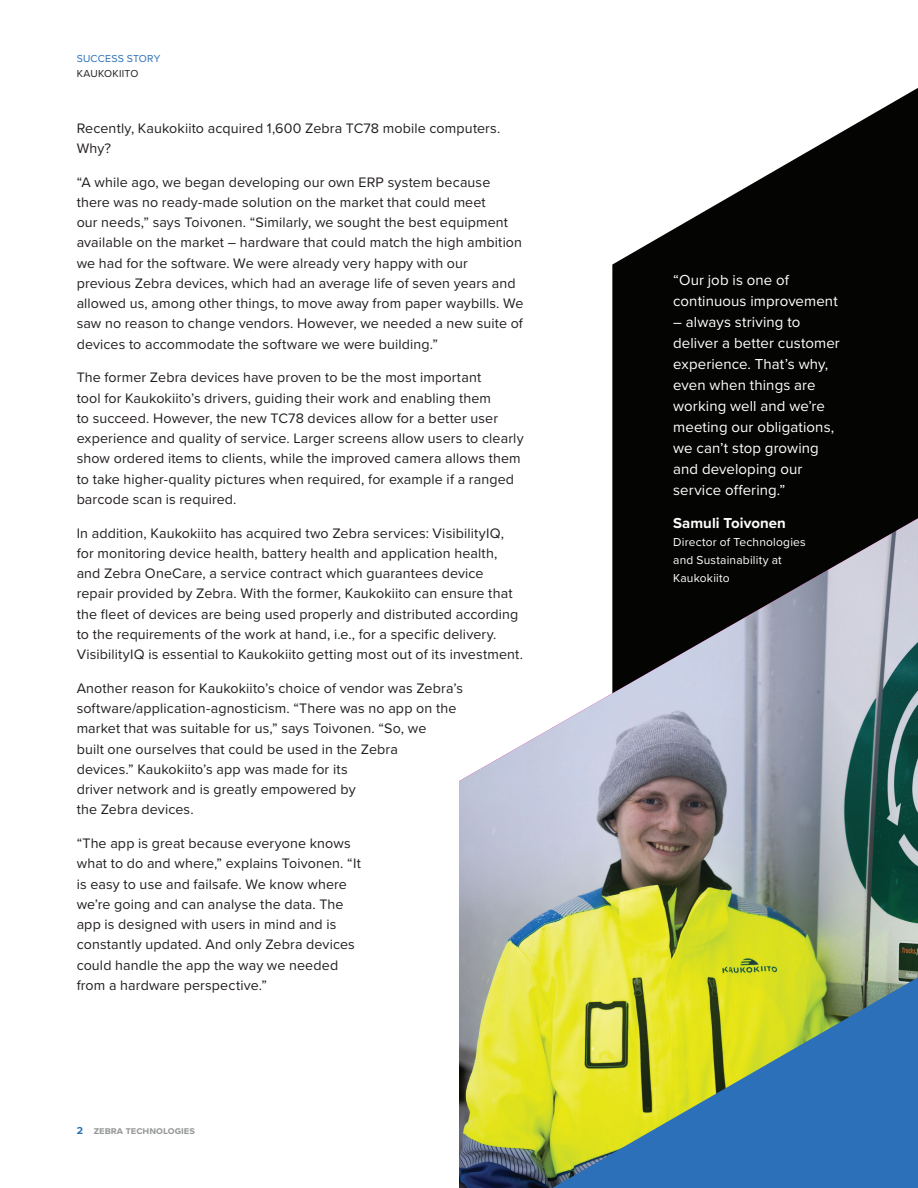
<style>
.page{position:relative;width:918px;height:1188px;background:#fff}
.page>*{position:absolute;margin:0;border:0;box-sizing:border-box;transform-origin:0 0}
.t1{font:15px/21px "Proxima Nova";letter-spacing:.005em;color:#fff}
.t2{font:700 15px "Proxima Nova";color:#fff}
.t3{font:14.25px/20.2px "Proxima Nova";letter-spacing:.01em;color:#231f20}
.t4{font:12px/18px "Proxima Nova";letter-spacing:.015em;color:#fff}
.t5{font:700 10.5px "Proxima Nova";color:#989999}
.t6{font:10.5px "Proxima Nova";letter-spacing:.02em;color:#2b70b8}
.t7{font:10.5px "Proxima Nova";letter-spacing:.025em;color:#231f20}
.s1{color:#2b70b8}
</style>
<div class="page">
<svg style="left:612px;top:88px;width:306px;height:430px;fill:#040503"></svg>
<img style="left:459px;top:518px;width:459px;height:670px">
<svg style="left:552px;top:977px;width:366px;height:211px;background:#799e72"></svg>
<p class="t6" style="left:77px;top:51px;width:85px">SUCCESS STORY</p>
<p class="t7" style="left:77px;top:65px;width:63px">KAUKOKIITO</p>
<p class="t3" style="left:77px;top:117px;width:425px">Recently, Kaukokiito acquired 1,600 Zebra TC78 mobile computers.<br>Why?</p>
<p class="t3" style="left:77px;top:171px;width:448px">“A while ago, we began developing our own ERP system because there was no ready-made solution on the market that could meet<br>our needs,” says Toivonen. “Similarly, we sought the best equipment available on the market – hardware that could match the high ambition we had for the software. We were already very happy with our previous Zebra devices, which had an average life of seven years and allowed us, among other things, to move away from paper waybills. We saw no reason to change vendors. However, we needed a new suite of devices to accommodate the software we were building.”</p>
<p class="t3" style="left:77px;top:367px;width:449px">The former Zebra devices have proven to be the most important<br>tool for Kaukokiito’s drivers, guiding their work and enabling them<br>to succeed. However, the new TC78 devices allow for a better user experience and quality of service. Larger screens allow users to clearly show ordered items to clients, while the improved camera allows them to take higher-quality pictures when required, for example if a ranged barcode scan is required.</p>
<p class="t3" style="left:77px;top:522px;width:448px">In addition, Kaukokiito has acquired two Zebra services: VisibilityIQ, for monitoring device health, battery health and application health, and Zebra OneCare, a service contract which guarantees device repair provided by Zebra. With the former, Kaukokiito can ensure that the fleet of devices are being used properly and distributed according to the requirements of the work at hand, i.e., for a specific delivery.<br>VisibilityIQ is essential to Kaukokiito getting most out of its investment.</p>
<p class="t3" style="left:77px;top:677px;width:388px">Another reason for Kaukokiito’s choice of vendor was Zebra’s software/application-agnosticism. “There was no app on the market that was suitable for us,” says Toivonen. “So, we<br>built one ourselves that could be used in the Zebra<br>devices.” Kaukokiito’s app was made for its<br>driver network and is greatly empowered by<br>the Zebra devices.</p>
<p class="t3" style="left:77px;top:833px;width:286px">“The app is great because everyone knows what to do and where,” explains Toivonen. “It is easy to use and failsafe. We know where we’re going and can analyse the data. The app is designed with users in mind and is constantly updated. And only Zebra devices could handle the app the way we needed from a hardware perspective.”</p>
<p class="t5" style="left:77px;top:1123px;width:120px"><span class="s1">2</span> zebra technologies</p>
<p class="t1" style="left:673px;top:268px;width:166px">“Our job is one of continuous improvement</p>
<p class="t1" style="left:673px;top:310px;width:168px">– always striving to deliver a better customer experience. That’s why, even when things are working well and we’re meeting our obligations, we can’t stop growing and developing our service offering.”</p>
<p class="t2" style="left:673px;top:511px;width:114px">Samuli Toivonen</p>
<p class="t4" style="left:673px;top:532px;width:134px">Director of Technologies and Sustainability at<br>Kaukokiito</p>
</div>
